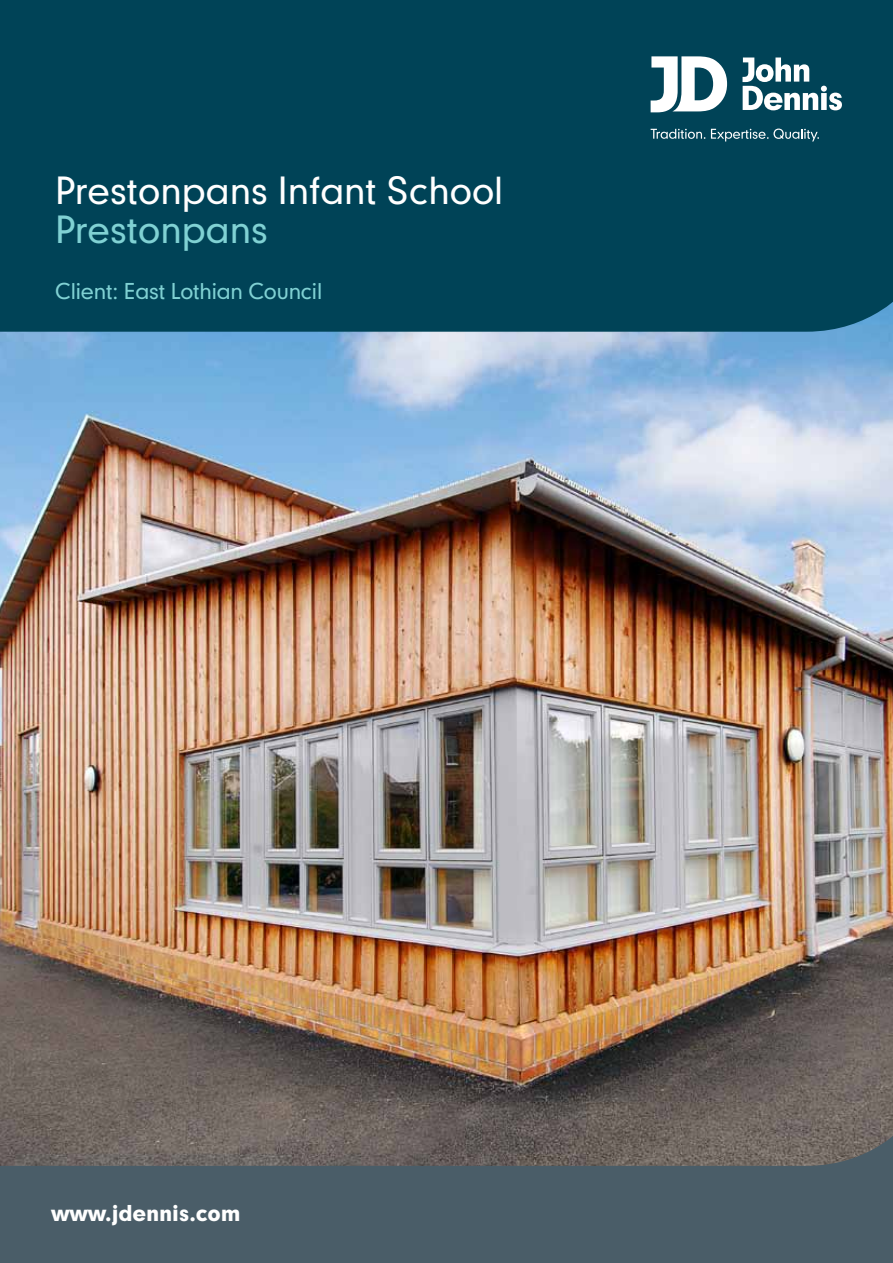
<style>
.page{position:relative;width:893px;height:1263px;background:#fff}
.page>*{position:absolute;margin:0;border:0;box-sizing:border-box;transform-origin:0 0}
.t1{font:36px "Geometric 706 BT Medium B";color:#fff}
.t2{font:36px "Geometric 706 BT Medium B";color:#80d1d3}
.t3{font:21px "Geometric 706 BT Medium B";letter-spacing:-.01em;color:#80d1d3}
.t4{font:21px "Geometric 706 BT Black B";letter-spacing:-.01em;color:#fff}
</style>
<div class="page">
<img style="left:0;top:332px;width:893px;height:792px">
<svg style="left:0;top:1124px;width:893px;height:139px;background:#545f65"></svg>
<div style="left:0;top:0;width:893px;height:332px;background:#004357"></div>
<svg style="left:742px;top:58px;width:100px;height:52px"></svg>
<svg style="left:651px;top:56px;width:76px;height:56px"></svg>
<svg style="left:651px;top:129px;width:54px;height:10px"></svg>
<svg style="left:711px;top:129px;width:108px;height:12px"></svg>
<h1 class="t1" style="left:55px;top:166px;width:449px">Prestonpans Infant School</h1>
<h1 class="t2" style="left:55px;top:205px;width:214px">Prestonpans</h1>
<p class="t3" style="left:55px;top:277px;width:268px">Client: East Lothian Council</p>
<p class="t4" style="left:51px;top:1198px;width:191px">www.jdennis.com</p>
</div>
